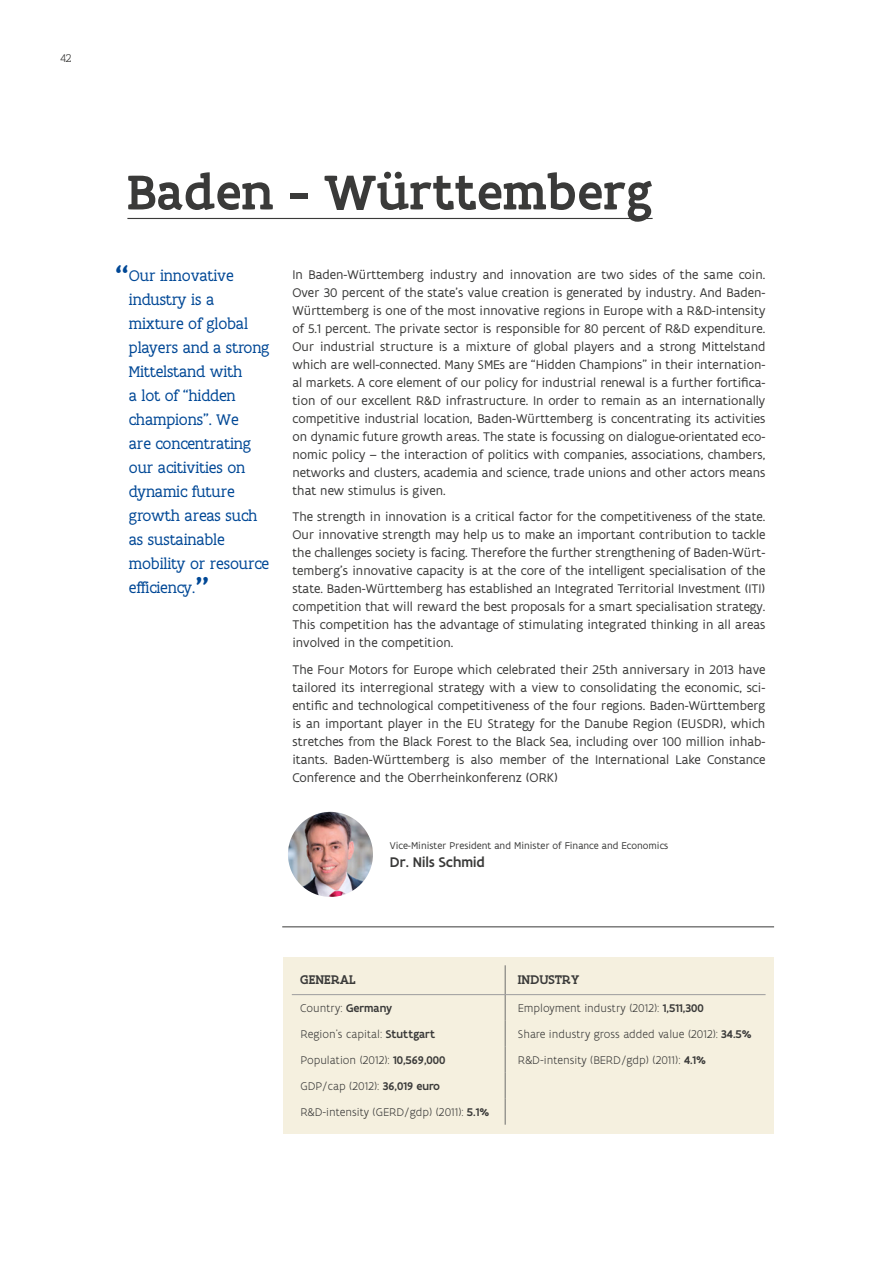
<style>
.page{position:relative;width:893px;height:1263px;background:#fff}
.page>*{position:absolute;margin:0;border:0;box-sizing:border-box;transform-origin:0 0}
.t1{font:500 52.5px "Flanders Serifbeta 2";color:#3a3a39}
.t2{font:16.5px/24px "Flanders Serifbeta 2";letter-spacing:-.01em;color:#004896}
.t3{font:500 15px "Flanders Sansbeta 3";color:#3a3a39}
.t4{font:13.5px/18px "Flanders Sansbeta 3";color:#3a3a39;text-align:justify}
.t5{font:500 13.5px "Flanders Serifbeta 2";color:#3a3a39}
.t6{font:300 12px/26px "Flanders Sansbeta 3";color:#3a3a39}
.t7{font:300 12px "Flanders Serifbeta 2";color:#3a3a39}
.t8{font:10.5px "Flanders Sansbeta 3";color:#3a3a39}
.s1{font-weight:700;font-size:27px}
.s2{font-weight:500}
</style>
<div class="page">
<hr style="left:127px;top:218px;width:526px;height:1px;background:#3a3a39">
<hr style="left:282px;top:926px;width:492px;height:1px;background:#3a3a39">
<img style="left:288px;top:812px;width:85px;height:85px;border-radius:43px">
<div style="left:283px;top:957px;width:491px;height:176px;background:#f5f0df"></div>
<svg style="left:505px;top:965px;width:1px;height:160px"></svg>
<hr style="left:292px;top:994px;width:213px;height:1px;background:#9c9c9d">
<hr style="left:505px;top:994px;width:261px;height:1px;background:#9c9c9d">
<p class="t7" style="left:60px;top:51px;width:13px">42</p>
<h1 class="t1" style="left:127px;top:159px;width:527px">Baden - Württemberg</h1>
<p class="t2" style="left:129px;top:263px;width:142px;text-indent:-14px"><span class="s1">“</span>Our innovative industry is a mixture of global players and a strong<br>Mittelstand with<br>a lot of “hidden champions”. We<br>are concentrating our acitivities on dynamic future growth areas such as sustainable mobility or resource efficiency.<span class="s1">”</span></p>
<p class="t4" style="left:292px;top:265px;width:474px">In Baden-Württemberg industry and innovation are two sides of the same coin.<br>Over 30 percent of the state’s value creation is generated by industry. And Baden-Württemberg is one of the most innovative regions in Europe with a R&amp;D-intensity of 5.1 percent. The private sector is responsible for 80 percent of R&amp;D expenditure.<br>Our industrial structure is a mixture of global players and a strong Mittelstand which are well-connected. Many SMEs are “Hidden Champions” in their internation&shy;al markets. A core element of our policy for industrial renewal is a further fortifica&shy;tion of our excellent R&amp;D infrastructure. In order to remain as an internationally competitive industrial location, Baden-Württemberg is concentrating its activities on dynamic future growth areas. The state is focussing on dialogue-orientated eco&shy;nomic policy – the interaction of politics with companies, associations, chambers, networks and clusters, academia and science, trade unions and other actors means that new stimulus is given.</p>
<p class="t4" style="left:292px;top:508px;width:474px">The strength in innovation is a critical factor for the competitiveness of the state.<br>Our innovative strength may help us to make an important contribution to tackle the challenges society is facing. Therefore the further strengthening of Baden-Würt&shy;temberg’s innovative capacity is at the core of the intelligent specialisation of the state. Baden-Württemberg has established an Integrated Territorial Investment (ITI) competition that will reward the best proposals for a smart specialisation strategy.<br>This competition has the advantage of stimulating integrated thinking in all areas involved in the competition.</p>
<p class="t4" style="left:292px;top:660px;width:474px">The Four Motors for Europe which celebrated their 25th anniversary in 2013 have tailored its interregional strategy with a view to consolidating the economic, sci&shy;entific and technological competitiveness of the four regions. Baden-Württemberg is an important player in the EU Strategy for the Danube Region (EUSDR), which stretches from the Black Forest to the Black Sea, including over 100 million inhab&shy;itants. Baden-Württemberg is also member of the International Lake Constance Conference and the Oberrheinkonferenz (ORK)</p>
<p class="t8" style="left:390px;top:839px;width:280px">Vice-Minister President and Minister of Finance and Economics</p>
<p class="t3" style="left:390px;top:853px;width:96px">Dr. Nils Schmid</p>
<p class="t5" style="left:300px;top:971px;width:57px">GENERAL</p>
<p class="t5" style="left:518px;top:971px;width:63px">INDUSTRY</p>
<p class="t6" style="left:300px;top:995px;width:93px">Country: <span class="s2">Germany</span></p>
<p class="t6" style="left:518px;top:995px;width:187px">Employment industry (2012): <span class="s2">1,511,300</span></p>
<p class="t6" style="left:300px;top:1021px;width:136px">Region’s capital: <span class="s2">Stuttgart</span></p>
<p class="t6" style="left:518px;top:1021px;width:235px">Share industry gross added value (2012): <span class="s2">34.5%</span></p>
<p class="t6" style="left:300px;top:1047px;width:147px">Population (2012): <span class="s2">10,569,000</span></p>
<p class="t6" style="left:518px;top:1047px;width:190px">R&amp;D-intensity (BERD/gdp) (2011): <span class="s2">4.1%</span></p>
<p class="t6" style="left:300px;top:1073px;width:191px">GDP/cap (2012): <span class="s2">36,019 euro<br></span>R&amp;D-intensity (GERD/gdp) (2011): <span class="s2">5.1%</span></p>
</div>
